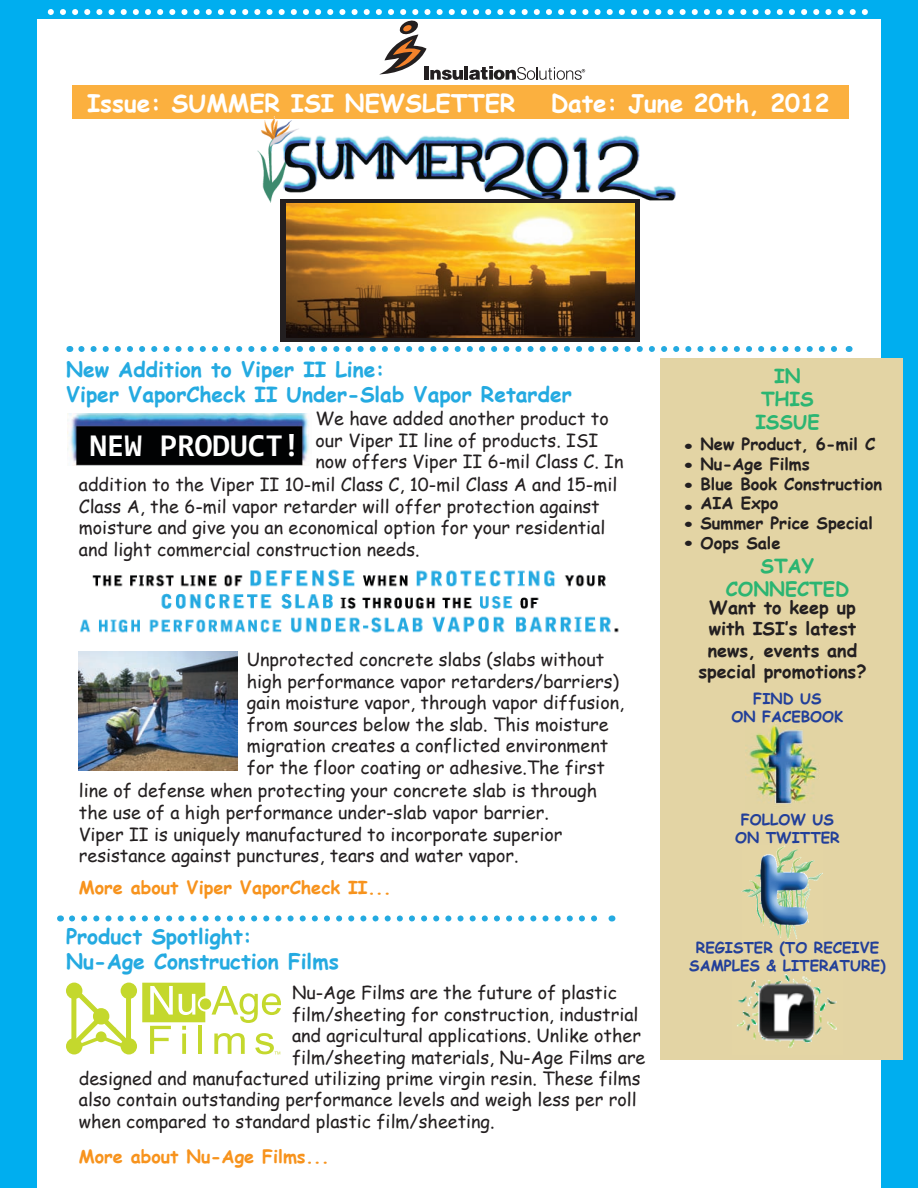
<style>
.page{position:relative;width:918px;height:1188px;background:#00aeef}
.page>*{position:absolute;margin:0;border:0;box-sizing:border-box;transform-origin:0 0}
.t1{font:700 42px/61.5px "Comic Sans MS";color:#231f20}
.t2{font:700 31.95px "Consolas";color:#fff}
.t3{font:700 24.3px "Comic Sans MS";color:#fff}
.t4{font:700 21px/25.2px "Comic Sans MS";color:#24aae1}
.t5{font:700 19.5px/23.4px "Comic Sans MS";color:#2bb572;text-align:center}
.t6{font:18px/21.6px "Comic Sans MS";color:#231f20}
.t7{font:700 18px/21.6px "Comic Sans MS";color:#231f20;text-align:center}
.t8{font:700 18px "Comic Sans MS";color:#f7931d}
.t9{font:700 16.5px/19.8px "Comic Sans MS";color:#231f20}
.t10{font:700 15px/18px "Comic Sans MS";color:#223f99;text-align:center}
</style>
<div class="page">
<div style="left:38px;top:20px;width:843px;height:1168px;background:#fff"></div>
<svg style="left:379px;top:21px;width:84px;height:59px"></svg>
<hr style="left:465px;top:66px;width:3px;height:14px;background:#231f20">
<svg style="left:469px;top:66px;width:116px;height:14px"></svg>
<div style="left:72px;top:85px;width:777px;height:33px;background:#fbb03f"></div>
<img style="left:257px;top:117px;width:419px;height:85px">
<div style="left:281px;top:199px;width:359px;height:143px;background:#231f20"></div>
<img style="left:286px;top:204px;width:349px;height:134px">
<svg style="left:81px;top:346px;width:756px;height:6px"></svg>
<svg style="left:72px;top:915px;width:540px;height:6px"></svg>
<div style="left:660px;top:358px;width:243px;height:702px;background:#e3d4a4"></div>
<img style="left:78px;top:569px;width:541px;height:87px">
<img style="left:746px;top:725px;width:73px;height:79px">
<img style="left:742px;top:845px;width:81px;height:95px">
<img style="left:737px;top:974px;width:100px;height:74px">
<img style="left:68px;top:414px;width:241px;height:51px">
<img style="left:79px;top:652px;width:158px;height:119px">
<div style="left:200px;top:998px;width:11px;height:12px;background:#c4d82d;border-radius:50%"></div>
<svg style="left:212px;top:986px;width:69px;height:37px"></svg>
<div style="left:66px;top:983px;width:16px;height:16px;background:#c4d82d;border-radius:50%"></div>
<div style="left:66px;top:1038px;width:16px;height:16px;background:#c4d82d;border-radius:50%"></div>
<div style="left:121px;top:983px;width:16px;height:16px;background:#c4d82d;border-radius:50%"></div>
<div style="left:121px;top:1038px;width:16px;height:16px;background:#c4d82d;border-radius:50%"></div>
<svg style="left:71px;top:991px;width:60px;height:57px"></svg>
<svg style="left:142px;top:983px;width:63px;height:71px"></svg>
<hr style="left:198px;top:1026px;width:4px;height:28px;background:#c4d82d">
<svg style="left:214px;top:1033px;width:31px;height:21px"></svg>
<svg style="left:255px;top:1033px;width:25px;height:21px"></svg>
<svg style="left:51px;top:9px;width:817px;height:6px"></svg>
<h3 class="t3" style="left:87px;top:85px;width:430px">Issue: SUMMER ISI NEWSLETTER</h3>
<h3 class="t3" style="left:551px;top:85px;width:281px">Date: June 20th, 2012</h3>
<p class="t4" style="left:66px;top:356px;width:507px">New Addition to Viper II Line:<br>Viper VaporCheck II Under-Slab Vapor Retarder</p>
<h2 class="t2" style="left:89px;top:426px;width:213px">NEW PRODUCT!</h2>
<p class="t6" style="left:315px;top:407px;width:309px">We have added another product to our Viper II line of products. ISI now offers Viper II 6-mil Class C. In</p>
<p class="t6" style="left:79px;top:473px;width:540px">addition to the Viper II 10-mil Class C, 10-mil Class A and 15-mil Class A, the 6-mil vapor retarder will offer protection against moisture and give you an economical option for your residential and light commercial construction needs.</p>
<p class="t6" style="left:247px;top:648px;width:379px">Unprotected concrete slabs (slabs without high performance vapor retarders/barriers) gain moisture vapor, through vapor diffusion, from sources below the slab. This moisture migration creates a conflicted environment for the floor coating or adhesive.The first</p>
<p class="t6" style="left:79px;top:780px;width:520px">line of defense when protecting your concrete slab is through the use of a high performance under-slab vapor barrier.<br>Viper II is uniquely manufactured to incorporate superior resistance against punctures, tears and water vapor.</p>
<p class="t8" style="left:79px;top:875px;width:314px">More about Viper VaporCheck II...</p>
<p class="t4" style="left:66px;top:923px;width:274px">Product Spotlight:<br>Nu-Age Construction Films</p>
<p class="t6" style="left:292px;top:981px;width:326px">Nu-Age Films are the future of plastic</p>
<p class="t6" style="left:292px;top:1003px;width:348px">film/sheeting for construction, industrial</p>
<p class="t6" style="left:292px;top:1024px;width:351px">and agricultural applications. Unlike other</p>
<p class="t6" style="left:292px;top:1046px;width:355px">film/sheeting materials, Nu-Age Films are</p>
<p class="t6" style="left:79px;top:1067px;width:563px">designed and manufactured utilizing prime virgin resin. These films</p>
<p class="t6" style="left:79px;top:1088px;width:559px">also contain outstanding performance levels and weigh less per roll</p>
<p class="t6" style="left:79px;top:1110px;width:417px">when compared to standard plastic film/sheeting.</p>
<p class="t8" style="left:79px;top:1143px;width:252px">More about Nu-Age Films...</p>
<h1 class="t1" style="left:680px;top:399px;width:20px">. .</h1>
<h1 class="t1" style="left:680px;top:420px;width:20px;line-height:58.5px">. .</h1>
<h1 class="t1" style="left:680px;top:497px;width:20px">.</h1>
<h1 class="t1" style="left:680px;top:438px;width:20px">.</h1>
<p class="t5" style="left:755px;top:363px;width:66px">IN<br>THIS<br>ISSUE</p>
<p class="t9" style="left:700px;top:434px;width:183px">New Product, 6-mil C<br>Nu-Age Films<br>Blue Book Construction<br>AIA Expo<br>Summer Price Special<br>Oops Sale</p>
<p class="t5" style="left:726px;top:554px;width:125px">STAY<br>CONNECTED</p>
<p class="t7" style="left:698px;top:596px;width:170px">Want to keep up with ISI‛s latest news, events and special promotions?</p>
<p class="t10" style="left:731px;top:689px;width:113px">FIND US<br>ON FACEBOOK</p>
<p class="t10" style="left:735px;top:810px;width:106px">FOLLOW US<br>ON TWITTER</p>
<p class="t10" style="left:689px;top:938px;width:198px">REGISTER (TO RECEIVE<br>SAMPLES &amp; LITERATURE)</p>
</div>
